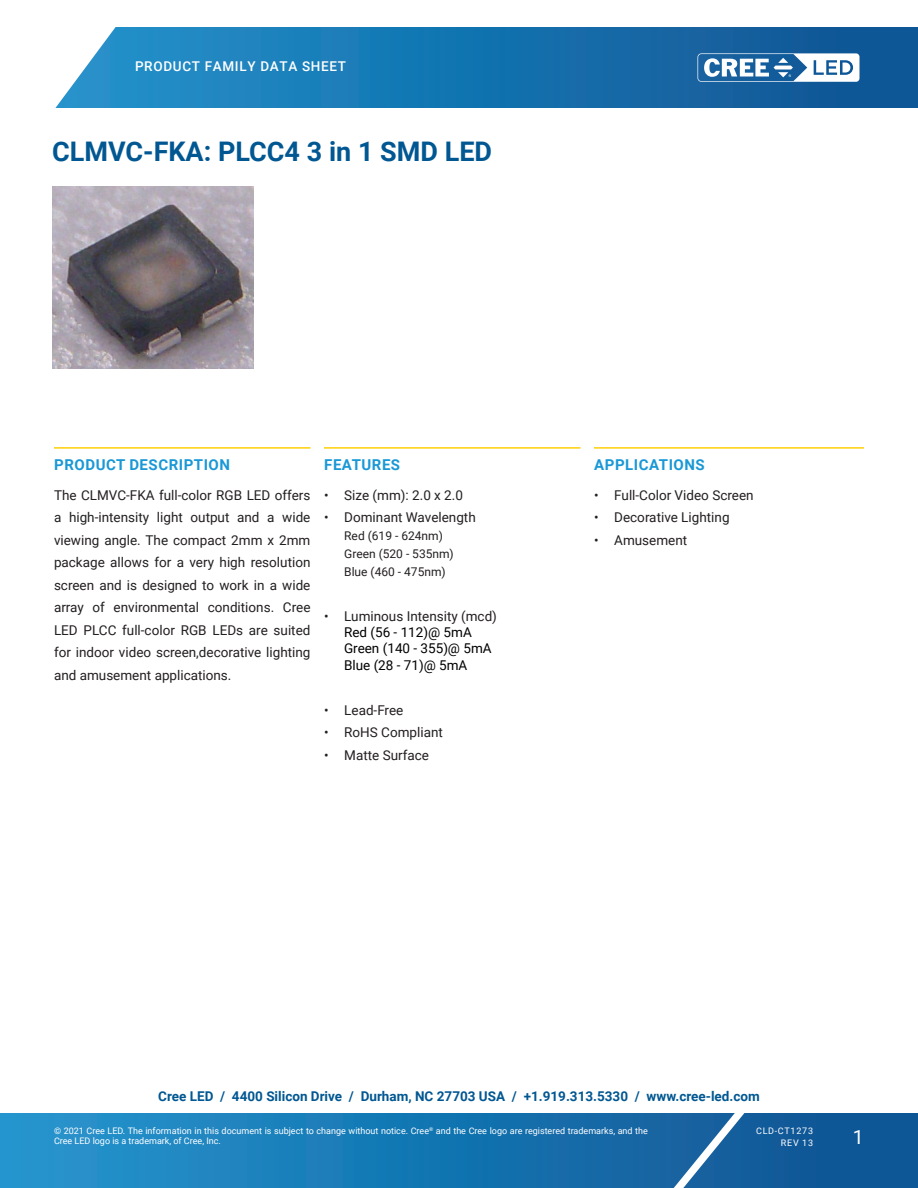
<style>
.page{position:relative;width:918px;height:1188px;background:#fff}
.page>*{position:absolute;margin:0;border:0;box-sizing:border-box;transform-origin:0 0}
.t1{font:700 27px "Roboto";color:#015792}
.t2{font:19.5px "Roboto";color:#fff}
.t3{font:700 15px "Roboto";letter-spacing:.035em;color:#1a98d6}
.t4{font:13.5px/22.5px "Roboto";color:#231f20;text-align:justify}
.t5{font:700 13.5px "Roboto";color:#015792}
.t6{font:13.5px/16.2px "Roboto";color:#000}
.t7{font:500 13.5px "Roboto";letter-spacing:.05em;color:#fff}
.t8{font:12px/18px "Roboto";color:#231f20}
.t9{font:9px/10.8px "Roboto";color:#fff}
.t10{font:9px/12px "Roboto";letter-spacing:.085em;color:#fff;text-align:right}
</style>
<div class="page">
<svg style="left:0;top:1113px;width:918px;height:75px;background:#1876b2"></svg>
<svg style="left:644px;top:1113px;width:117px;height:75px;background:#296da6"></svg>
<svg style="left:55px;top:27px;width:863px;height:81px;background:#2078b2"></svg>
<svg style="left:697px;top:53px;width:162px;height:29px"></svg>
<hr style="left:54px;top:447px;width:256px;height:2px;background:#fece08">
<hr style="left:324px;top:447px;width:256px;height:2px;background:#fece08">
<hr style="left:594px;top:447px;width:270px;height:2px;background:#fece08">
<img style="left:52px;top:187px;width:201px;height:182px">
<p class="t7" style="left:135px;top:57px;width:212px">PRODUCT FAMILY DATA SHEET</p>
<h1 class="t1" style="left:52px;top:132px;width:442px">CLMVC-FKA: PLCC4 3 in 1 SMD LED</h1>
<p class="t3" style="left:54px;top:454px;width:177px">PRODUCT DESCRIPTION</p>
<p class="t4" style="left:54px;top:483px;width:258px">The CLMVC-FKA full-color RGB LED offers a high-intensity light output and a wide viewing angle. The compact 2mm x 2mm package allows for a very high resolution screen and is designed to work in a wide array of environmental conditions. Cree LED PLCC full-color RGB LEDs are suited for indoor video screen,decorative lighting and amusement applications.</p>
<p class="t3" style="left:324px;top:454px;width:77px">FEATURES</p>
<p class="t4" style="left:324px;top:483px;width:141px">• Size (mm): 2.0 x 2.0</p>
<p class="t4" style="left:324px;top:505px;width:153px">• Dominant Wavelength</p>
<p class="t8" style="left:344px;top:526px;width:111px">Red (619 - 624nm)<br>Green (520 - 535nm)<br>Blue (460 - 475nm)</p>
<p class="t4" style="left:324px;top:604px;width:174px">• Luminous Intensity (mcd)</p>
<p class="t6" style="left:344px;top:624px;width:149px">Red (56 - 112)@ 5mA<br>Green (140 - 355)@ 5mA<br>Blue (28 - 71)@ 5mA</p>
<p class="t4" style="left:324px;top:698px;width:81px">• Lead-Free</p>
<p class="t4" style="left:324px;top:721px;width:120px">• RoHS Compliant</p>
<p class="t4" style="left:324px;top:743px;width:107px">• Matte Surface</p>
<p class="t3" style="left:594px;top:454px;width:112px">APPLICATIONS</p>
<p class="t4" style="left:594px;top:483px;width:161px">• Full-Color Video Screen</p>
<p class="t4" style="left:594px;top:505px;width:137px">• Decorative Lighting</p>
<p class="t4" style="left:594px;top:528px;width:95px">• Amusement</p>
<p class="t5" style="left:158px;top:1087px;width:603px">Cree LED / 4400 Silicon Drive / Durham, NC 27703 USA / +1.919.313.5330 / www.cree-led.com</p>
<p class="t9" style="left:54px;top:1125px;width:596px">© 2021 Cree LED. The information in this document is subject to change without notice. Cree<sup>®</sup> and the Cree logo are registered trademarks, and the<br>Cree LED logo is a trademark, of Cree, Inc.</p>
<p class="t10" style="left:756px;top:1124px;width:58px">CLD-CT1273<br>REV 13</p>
<h2 class="t2" style="left:853px;top:1123px;width:12px">1</h2>
</div>
